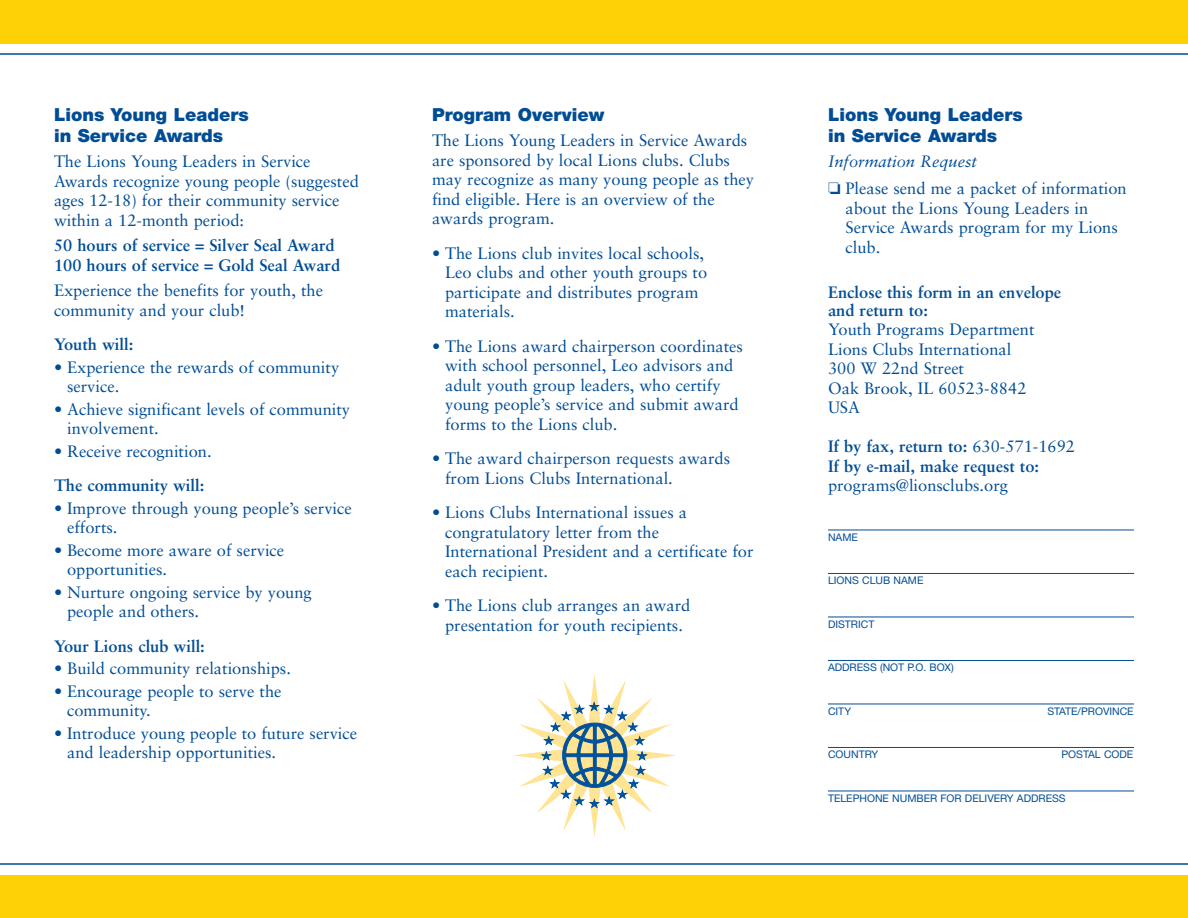
<style>
.page{position:relative;width:1188px;height:918px;background:#fff}
.page>*{position:absolute;margin:0;border:0;box-sizing:border-box;transform-origin:0 0}
.t1{font:900 18px/21px "Helvetica Neue";color:#014d95}
.t2{font:16.5px/19.5px "Sabon";color:#014d95}
.t3{font:700 16.5px/19.5px "Sabon";color:#014d95}
.t4{font:10.5px "Helvetica Neue";color:#014d95}
.s1{font-style:italic}
.s2{font-weight:400}
</style>
<div class="page">
<div style="left:0;top:0;width:1188px;height:43px;background:#fed006"></div>
<div style="left:0;top:875px;width:1188px;height:43px;background:#fed006"></div>
<hr style="left:0;top:53px;width:1188px;height:2px;background:#014d95">
<hr style="left:0;top:863px;width:1188px;height:2px;background:#014d95">
<hr style="left:828px;top:530px;width:306px;height:1px;background:#014d95">
<hr style="left:828px;top:573px;width:306px;height:1px;background:#014d95">
<hr style="left:828px;top:617px;width:306px;height:1px;background:#014d95">
<hr style="left:828px;top:660px;width:306px;height:1px;background:#014d95">
<hr style="left:828px;top:704px;width:306px;height:1px;background:#014d95">
<hr style="left:828px;top:747px;width:306px;height:1px;background:#014d95">
<hr style="left:828px;top:791px;width:306px;height:1px;background:#014d95">
<svg style="left:513px;top:674px;width:163px;height:163px"></svg>
<p class="t1" style="left:54px;top:105px;width:196px">Lions Young Leaders in Service Awards</p>
<p class="t2" style="left:54px;top:153px;width:306px">The Lions Young Leaders in Service Awards recognize young people (suggested ages 12-18) for their community service within a 12-month period:</p>
<p class="t3" style="left:54px;top:237px;width:288px">50 hours of service = Silver Seal Award<br>100 hours of service = Gold Seal Award</p>
<p class="t2" style="left:54px;top:282px;width:270px">Experience the benefits for youth, the community and your club!</p>
<p class="t3" style="left:54px;top:336px;width:81px">Youth will:</p>
<p class="t2" style="left:67px;top:359px;width:274px;text-indent:-13px">• Experience the rewards of community service.</p>
<p class="t2" style="left:67px;top:401px;width:285px;text-indent:-13px">• Achieve significant levels of community involvement.</p>
<p class="t2" style="left:54px;top:443px;width:159px">• Receive recognition.</p>
<p class="t3" style="left:54px;top:477px;width:152px">The community will:</p>
<p class="t2" style="left:67px;top:500px;width:286px;text-indent:-13px">• Improve through young people’s service efforts.</p>
<p class="t2" style="left:67px;top:542px;width:219px;text-indent:-13px">• Become more aware of service opportunities.</p>
<p class="t2" style="left:67px;top:584px;width:246px;text-indent:-13px">• Nurture ongoing service by young people and others.</p>
<p class="t3" style="left:54px;top:638px;width:152px">Your Lions club will:</p>
<p class="t2" style="left:54px;top:660px;width:238px">• Build community relationships.</p>
<p class="t2" style="left:67px;top:683px;width:216px;text-indent:-13px">• Encourage people to serve the community.</p>
<p class="t2" style="left:67px;top:725px;width:292px;text-indent:-13px">• Introduce young people to future service and leadership opportunities.</p>
<p class="t1" style="left:432px;top:105px;width:174px">Program Overview</p>
<p class="t2" style="left:432px;top:132px;width:324px">The Lions Young Leaders in Service Awards are sponsored by local Lions clubs. Clubs may recognize as many young people as they find eligible. Here is an overview of the awards program.</p>
<p class="t2" style="left:445px;top:245px;width:264px;text-indent:-13px">• The Lions club invites local schools,<br>Leo clubs and other youth groups to participate and distributes program materials.</p>
<p class="t2" style="left:445px;top:338px;width:299px;text-indent:-13px">• The Lions award chairperson coordinates with school personnel, Leo advisors and adult youth group leaders, who certify young people’s service and submit award forms to the Lions club.</p>
<p class="t2" style="left:445px;top:450px;width:287px;text-indent:-13px">• The award chairperson requests awards from Lions Clubs International.</p>
<p class="t2" style="left:445px;top:504px;width:310px;text-indent:-13px">• Lions Clubs International issues a congratulatory letter from the International President and a certificate for each recipient.</p>
<p class="t2" style="left:432px;top:597px;width:260px;text-align:center">• The Lions club arranges an award presentation for youth recipients.</p>
<p class="t1" style="left:828px;top:105px;width:196px">Lions Young Leaders in Service Awards</p>
<p class="t2" style="left:828px;top:149px;width:300px;line-height:27px"><span class="s1">Information Request<br></span>❏ Please send me a packet of information</p>
<p class="t2" style="left:845px;top:200px;width:274px">about the Lions Young Leaders in<br>Service Awards program for my Lions club.</p>
<p class="t3" style="left:828px;top:284px;width:235px;line-height:18px">Enclose this form in an envelope and return to:</p>
<p class="t2" style="left:828px;top:321px;width:208px">Youth Programs Department<br>Lions Clubs International<br>300 W 22nd Street<br>Oak Brook, IL 60523-8842<br>USA</p>
<p class="t3" style="left:828px;top:438px;width:249px">If by fax, return to: <span class="s2">630-571-1692<br></span>If by e-mail, make request to:</p>
<p class="t2" style="left:828px;top:477px;width:182px">programs@lionsclubs.org</p>
<p class="t4" style="left:828px;top:533px;width:31px">NAME</p>
<p class="t4" style="left:828px;top:577px;width:97px">LIONS CLUB NAME</p>
<p class="t4" style="left:828px;top:620px;width:48px">DISTRICT</p>
<p class="t4" style="left:828px;top:664px;width:127px">ADDRESS (NOT P.O. BOX)</p>
<p class="t4" style="left:828px;top:707px;width:25px">CITY</p>
<p class="t4" style="left:1047px;top:707px;width:88px">STATE/PROVINCE</p>
<p class="t4" style="left:828px;top:751px;width:52px">COUNTRY</p>
<p class="t4" style="left:1062px;top:751px;width:73px">POSTAL CODE</p>
<p class="t4" style="left:828px;top:794px;width:239px">TELEPHONE NUMBER FOR DELIVERY ADDRESS</p>
</div>
